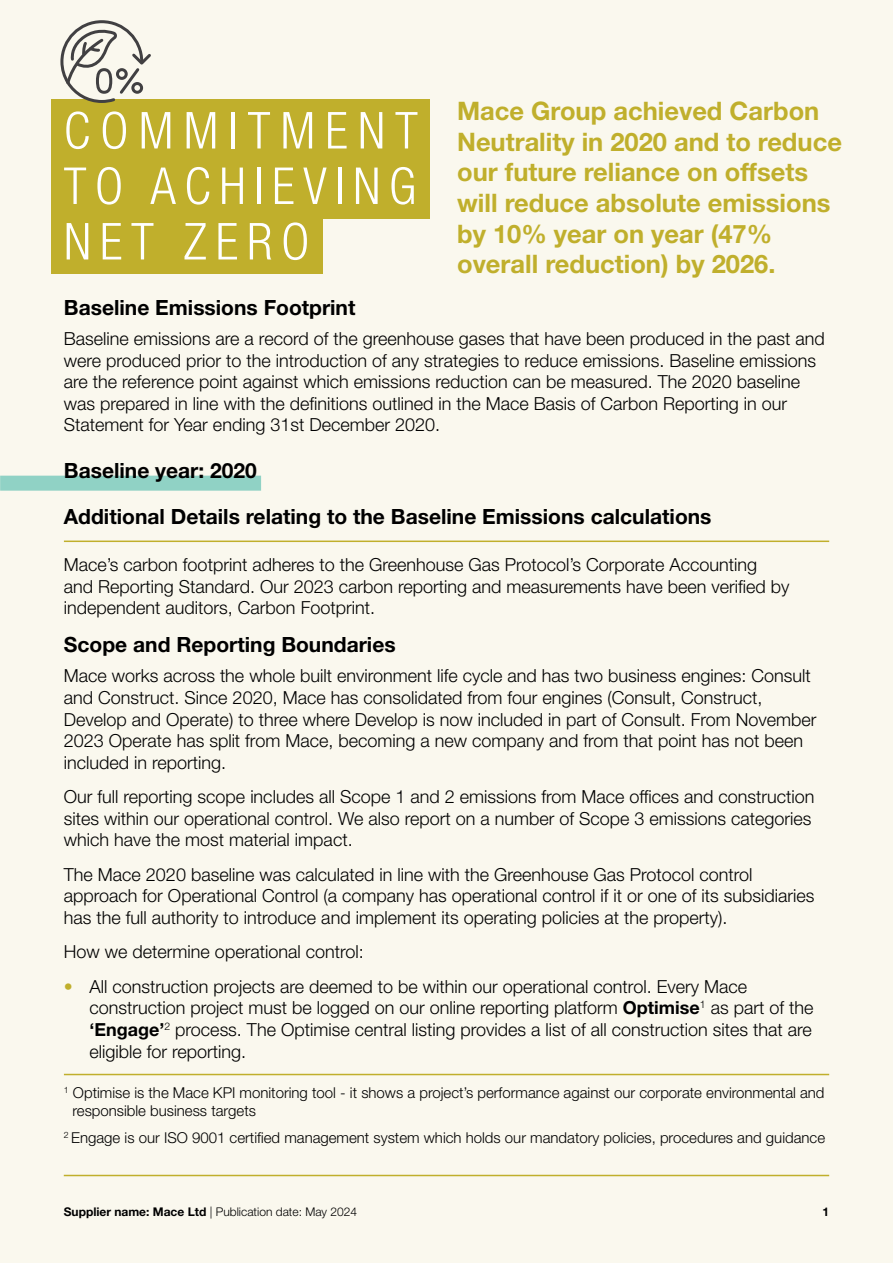
<style>
.page{position:relative;width:893px;height:1263px;background:#faf8ee}
.page>*{position:absolute;margin:0;border:0;box-sizing:border-box;transform-origin:0 0}
.t1{font:300 condensed 51px/55.5px "Helvetica Neue LT Std";letter-spacing:.17em;color:#fff;text-align:justify}
.t2{font:700 25.5px/30.6px "Helvetica Neue LT Std";color:#c0af2c}
.t3{font:700 21px "Helvetica Neue LT Std";color:#000}
.t4{font:300 18px/21.6px "Helvetica Neue LT Std";color:#000}
.t5{font:300 15px/18px "Helvetica Neue LT Std";color:#000}
.t6{font:300 12px "Helvetica Neue LT Std";color:#000}
.t7{font:700 12px "Helvetica Neue LT Std";color:#000}
.s1{color:#c0af2c}
.s2{font-weight:700}
</style>
<div class="page">
<div style="left:51px;top:99px;width:378px;height:64px;background:#c0af2c"></div>
<div style="left:51px;top:155px;width:378px;height:64px;background:#c0af2c"></div>
<div style="left:51px;top:210px;width:271px;height:64px;background:#c0af2c"></div>
<div style="left:0;top:476px;width:261px;height:15px;background:#90d2c5"></div>
<hr style="left:64px;top:540px;width:765px;height:2px;background:#c0af2c">
<hr style="left:64px;top:1074px;width:765px;height:1px;background:#c0af2c">
<svg style="left:60px;top:20px;width:91px;height:83px"></svg>
<hr style="left:64px;top:1175px;width:765px;height:1px;background:#c0af2c">
<h1 class="t1" style="left:64px;top:102px;width:355px">COMMITMENT TO ACHIEVING NET ZERO</h1>
<h2 class="t2" style="left:457px;top:95px;width:386px">Mace Group achieved Carbon<br>Neutrality in 2020 and to reduce our future reliance on offsets will reduce absolute emissions by 10% year on year (47% overall reduction) by 2026.</h2>
<p class="t3" style="left:64px;top:294px;width:293px">Baseline Emissions Footprint</p>
<p class="t4" style="left:64px;top:327px;width:762px">Baseline emissions are a record of the greenhouse gases that have been produced in the past and were produced prior to the introduction of any strategies to reduce emissions. Baseline emissions are the reference point against which emissions reduction can be measured. The 2020 baseline was prepared in line with the definitions outlined in the Mace Basis of Carbon Reporting in our Statement for Year ending 31st December 2020.</p>
<p class="t3" style="left:64px;top:457px;width:194px">Baseline year: 2020</p>
<p class="t3" style="left:64px;top:504px;width:649px">Additional Details relating to the Baseline Emissions calculations</p>
<p class="t4" style="left:64px;top:554px;width:727px">Mace’s carbon footprint adheres to the Greenhouse Gas Protocol’s Corporate Accounting and Reporting Standard. Our 2023 carbon reporting and measurements have been verified by independent auditors, Carbon Footprint.</p>
<p class="t3" style="left:64px;top:632px;width:333px">Scope and Reporting Boundaries</p>
<p class="t4" style="left:64px;top:665px;width:754px">Mace works across the whole built environment life cycle and has two business engines: Consult and Construct. Since 2020, Mace has consolidated from four engines (Consult, Construct, Develop and Operate) to three where Develop is now included in part of Consult. From November 2023 Operate has split from Mace, becoming a new company and from that point has not been included in reporting.</p>
<p class="t4" style="left:64px;top:786px;width:752px">Our full reporting scope includes all Scope 1 and 2 emissions from Mace offices and construction sites within our operational control. We also report on a number of Scope 3 emissions categories which have the most material impact.</p>
<p class="t4" style="left:64px;top:863px;width:752px">The Mace 2020 baseline was calculated in line with the Greenhouse Gas Protocol control approach for Operational Control (a company has operational control if it or one of its subsidiaries has the full authority to introduce and implement its operating policies at the property).</p>
<p class="t4" style="left:64px;top:941px;width:301px">How we determine operational control:</p>
<p class="t4" style="left:89px;top:975px;width:725px;text-indent:-26px"><span class="s1">•</span> All construction projects are deemed to be within our operational control. Every Mace construction project must be logged on our online reporting platform <span class="s2">Optimise</span><sup>1</sup> as part of the <span class="s2">‘Engage’</span><sup>2</sup> process. The Optimise central listing provides a list of all construction sites that are eligible for reporting.</p>
<p class="t5" style="left:72px;top:1083px;width:754px;text-indent:-9px"><sup>1</sup> Optimise is the Mace KPI monitoring tool - it shows a project’s performance against our corporate environmental and responsible business targets</p>
<p class="t5" style="left:64px;top:1128px;width:763px"><sup>2</sup> Engage is our ISO 9001 certified management system which holds our mandatory policies, procedures and guidance</p>
<p class="t6" style="left:64px;top:1204px;width:295px"><span class="s2">Supplier name: Mace Ltd</span> | Publication date: May 2024</p>
<p class="t7" style="left:822px;top:1204px;width:8px">1</p>
</div>
